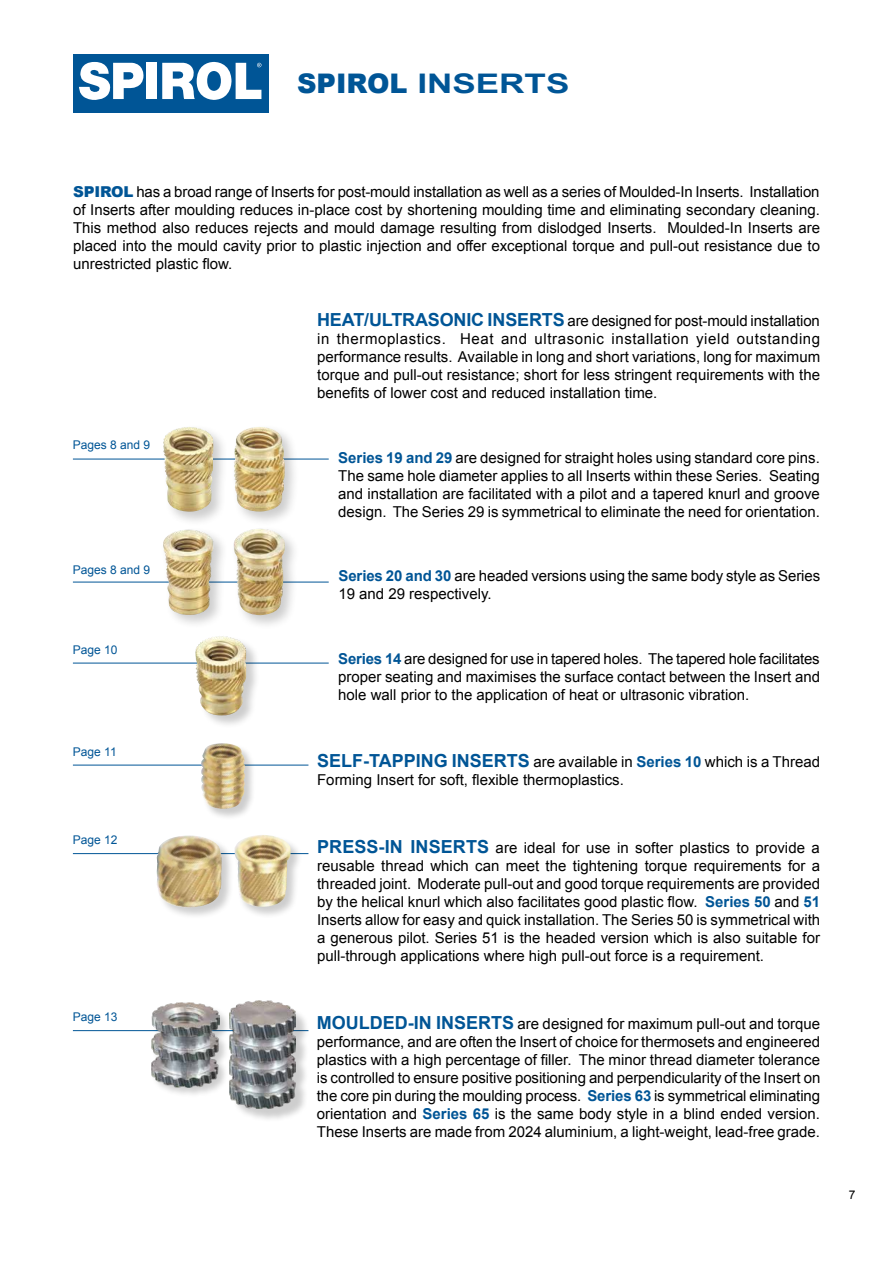
<style>
.page{position:relative;width:893px;height:1263px;background:#fff}
.page>*{position:absolute;margin:0;border:0;box-sizing:border-box;transform-origin:0 0}
.t1{font:700 27px "Arial";color:#005596;scale:1.3 1}
.t2{font:15px/18px "Arial";color:#000;text-align:justify}
.t3{font:12px "Arial";color:#005596}
.t4{font:12px "Arial";color:#000}
.s1{font-weight:900}
.s2{font-weight:900;color:#005596}
.s3{font-weight:700;font-size:18px;color:#005596}
.s4{font-weight:700;color:#005596}
</style>
<div class="page">
<hr style="left:73px;top:459px;width:256px;height:1px;background:#005596">
<hr style="left:73px;top:582px;width:256px;height:1px;background:#005596">
<hr style="left:73px;top:663px;width:256px;height:1px;background:#005596">
<hr style="left:73px;top:765px;width:235px;height:1px;background:#005596">
<hr style="left:73px;top:853px;width:235px;height:1px;background:#005596">
<hr style="left:73px;top:1030px;width:235px;height:1px;background:#005596">
<div style="left:195px;top:636px;width:65px;height:93px;background:#000;opacity:.2"></div>
<img style="left:195px;top:636px;width:51px;height:80px">
<div style="left:201px;top:743px;width:56px;height:78px;background:#000;opacity:.2"></div>
<img style="left:200px;top:743px;width:47px;height:68px">
<div style="left:156px;top:835px;width:78px;height:85px;background:#000;opacity:.2"></div>
<img style="left:155px;top:835px;width:67px;height:74px">
<div style="left:234px;top:834px;width:69px;height:85px;background:#000;opacity:.2"></div>
<img style="left:234px;top:835px;width:58px;height:76px">
<div style="left:160px;top:424px;width:68px;height:103px;background:#000;opacity:.2"></div>
<img style="left:163px;top:427px;width:52px;height:85px">
<div style="left:231px;top:424px;width:69px;height:103px;background:#000;opacity:.2"></div>
<img style="left:234px;top:427px;width:51px;height:85px">
<div style="left:160px;top:527px;width:68px;height:102px;background:#000;opacity:.2"></div>
<img style="left:163px;top:530px;width:50px;height:85px">
<div style="left:231px;top:526px;width:69px;height:104px;background:#000;opacity:.2"></div>
<img style="left:234px;top:529px;width:51px;height:86px">
<div style="left:232px;top:1003px;width:78px;height:119px;background:#000;opacity:.2"></div>
<img style="left:230px;top:1001px;width:66px;height:107px">
<div style="left:151px;top:1002px;width:79px;height:96px;background:#000;opacity:.2"></div>
<img style="left:152px;top:1002px;width:67px;height:86px">
<div style="left:73px;top:54px;width:196px;height:59px;background:#005596"></div>
<div style="left:147px;top:63px;width:10px;height:36px;background:#fff"></div>
<svg style="left:79px;top:62px;width:65px;height:38px"></svg>
<svg style="left:162px;top:61px;width:99px;height:39px"></svg>
<h1 class="t1" style="left:297px;top:66px;width:211px"><span class="s1">SPIROL</span> INSERTS</h1>
<p class="t2" style="left:73px;top:183px;width:748px"><span class="s2">SPIROL</span> has a broad range of Inserts for post-mould installation as well as a series of Moulded-In Inserts. Installation of Inserts after moulding reduces in-place cost by shortening moulding time and eliminating secondary cleaning.<br>This method also reduces rejects and mould damage resulting from dislodged Inserts. Moulded-In Inserts are placed into the mould cavity prior to plastic injection and offer exceptional torque and pull-out resistance due to unrestricted plastic flow.</p>
<p class="t3" style="left:73px;top:437px;width:79px">Pages 8 and 9</p>
<p class="t3" style="left:73px;top:562px;width:79px">Pages 8 and 9</p>
<p class="t3" style="left:73px;top:642px;width:46px">Page 10</p>
<p class="t3" style="left:73px;top:744px;width:45px">Page 11</p>
<p class="t3" style="left:73px;top:832px;width:46px">Page 12</p>
<p class="t3" style="left:73px;top:1009px;width:46px">Page 13</p>
<p class="t2" style="left:317px;top:312px;width:505px"><span class="s3">HEAT/ULTRASONIC INSERTS</span> are designed for post-mould installation in thermoplastics. Heat and ultrasonic installation yield outstanding performance results. Available in long and short variations, long for maximum torque and pull-out resistance; short for less stringent requirements with the benefits of lower cost and reduced installation time.</p>
<p class="t2" style="left:338px;top:448px;width:483px"><span class="s4">Series 19 and 29</span> are designed for straight holes using standard core pins.<br>The same hole diameter applies to all Inserts within these Series. Seating and installation are facilitated with a pilot and a tapered knurl and groove design. The Series 29 is symmetrical to eliminate the need for orientation.</p>
<p class="t2" style="left:338px;top:567px;width:483px"><span class="s4">Series 20 and 30</span> are headed versions using the same body style as Series<br>19 and 29 respectively.</p>
<p class="t2" style="left:338px;top:650px;width:483px"><span class="s4">Series 14</span> are designed for use in tapered holes. The tapered hole facilitates proper seating and maximises the surface contact between the Insert and hole wall prior to the application of heat or ultrasonic vibration.</p>
<p class="t2" style="left:317px;top:753px;width:504px"><span class="s3">SELF-TAPPING INSERTS</span> are available in <span class="s4">Series 10</span> which is a Thread<br>Forming Insert for soft, flexible thermoplastics.</p>
<p class="t2" style="left:317px;top:839px;width:505px"><span class="s3">PRESS-IN INSERTS</span> are ideal for use in softer plastics to provide a reusable thread which can meet the tightening torque requirements for a threaded joint. Moderate pull-out and good torque requirements are provided by the helical knurl which also facilitates good plastic flow. <span class="s4">Series 50</span> and <span class="s4">51<br></span>Inserts allow for easy and quick installation. The Series 50 is symmetrical with a generous pilot. Series 51 is the headed version which is also suitable for pull-through applications where high pull-out force is a requirement.</p>
<p class="t2" style="left:317px;top:1015px;width:505px"><span class="s3">MOULDED-IN INSERTS</span> are designed for maximum pull-out and torque performance, and are often the Insert of choice for thermosets and engineered plastics with a high percentage of filler. The minor thread diameter tolerance is controlled to ensure positive positioning and perpendicularity of the Insert on the core pin during the moulding process. <span class="s4">Series 63</span> is symmetrical eliminating orientation and <span class="s4">Series 65</span> is the same body style in a blind ended version.<br>These Inserts are made from 2024 aluminium, a light-weight, lead-free grade.</p>
<p class="t4" style="left:849px;top:1187px;width:8px">7</p>
</div>
